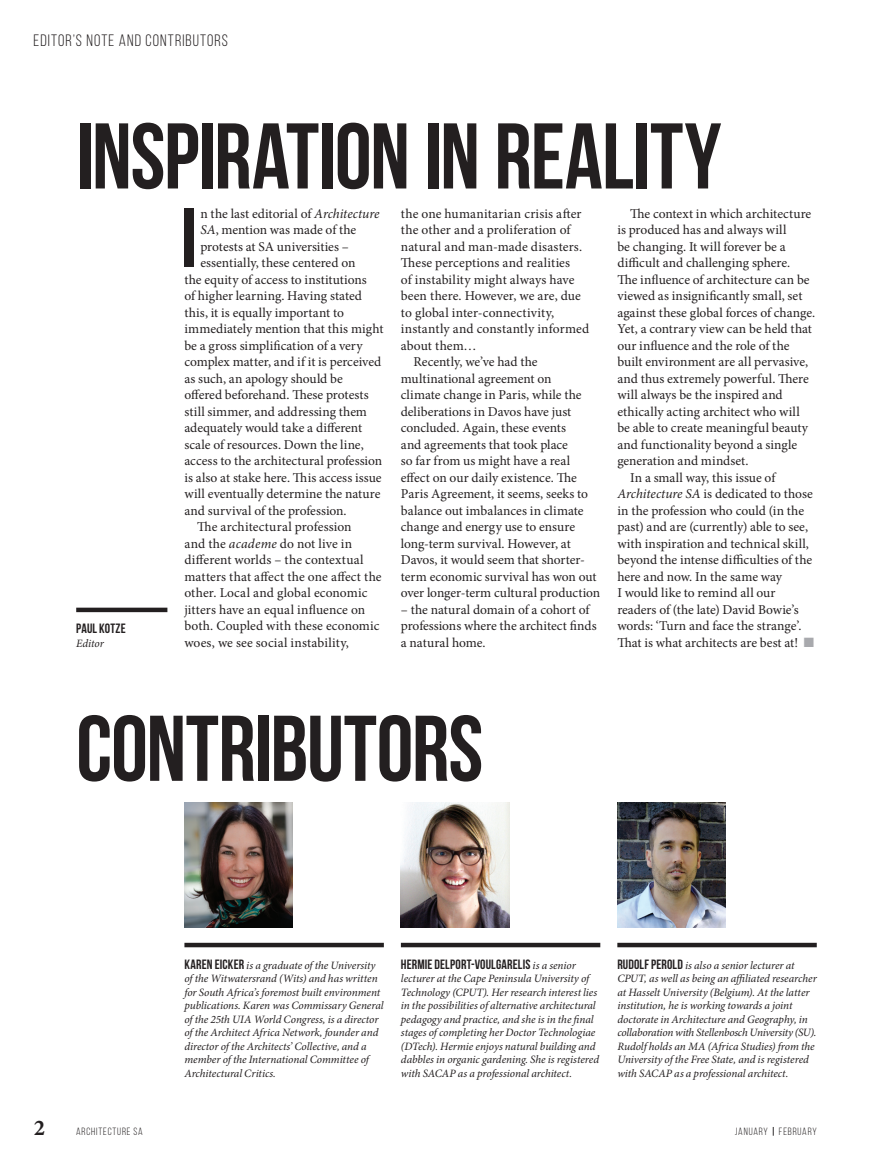
<style>
.page{position:relative;width:893px;height:1169px;background:#fff}
.page>*{position:absolute;margin:0;border:0;box-sizing:border-box;transform-origin:0 0}
.t1{font:700 93px "Bebas Neue";letter-spacing:-.01em;color:#231f20}
.t2{font:700 84.15px "Bebas Neue";color:#231f20}
.t3{font:700 22.5px "Minion Pro";color:#231f20}
.t4{font:16.5px "Bebas Neue";letter-spacing:.065em;color:#231f20}
.t5{font:13.5px/16.5px "Minion Pro";color:#231f20}
.t6{font:700 13.5px "Bebas Neue";letter-spacing:.01em;color:#231f20}
.t7{font:italic 11.25px/13.5px "Minion Pro";letter-spacing:-.005em;color:#231f20}
.t8{font:10.5px "Bebas Neue";letter-spacing:.08em;color:#231f20}
.s1{font-style:italic}
.s2{color:#a8a9ad}
.s3{font-family:"Bebas Neue";font-weight:700;font-style:normal;font-size:13.5px}
.s4{font-family:"Minion Pro";font-weight:400;font-style:italic;font-size:11.25px}
.s5{font-weight:700}
</style>
<div class="page">
<div style="left:76px;top:607px;width:91px;height:5px;background:#231f20"></div>
<div style="left:617px;top:942px;width:199px;height:5px;background:#231f20"></div>
<div style="left:401px;top:942px;width:199px;height:5px;background:#231f20"></div>
<div style="left:184px;top:942px;width:200px;height:5px;background:#231f20"></div>
<img style="left:617px;top:802px;width:108px;height:125px">
<img style="left:401px;top:802px;width:108px;height:125px">
<img style="left:184px;top:802px;width:108px;height:125px">
<p class="t4" style="left:34px;top:31px;width:196px">EDITOR’S NOTE AND CONTRIBUTORS</p>
<p class="t1" style="left:76px;top:105px;width:646px">INSPIRATION IN REALITY</p>
<p class="t6" style="left:76px;top:621px;width:51px">PAUL KOTZE</p>
<p class="t7" style="left:76px;top:636px;width:29px">Editor</p>
<p class="t2" style="left:181px;top:192px;width:18px">I</p>
<p class="t5" style="left:200px;top:205px;width:180px">n the last editorial of <span class="s1">Architecture</span></p>
<p class="t5" style="left:200px;top:222px;width:157px"><span class="s1">SA</span>, mention was made of the</p>
<p class="t5" style="left:200px;top:238px;width:150px">protests at SA universities –</p>
<p class="t5" style="left:200px;top:255px;width:156px">essentially, these centered on</p>
<p class="t5" style="left:184px;top:271px;width:184px">the equity of access to institutions</p>
<p class="t5" style="left:184px;top:288px;width:179px">of higher learning. Having stated</p>
<p class="t5" style="left:184px;top:304px;width:161px">this, it is equally important to</p>
<p class="t5" style="left:184px;top:321px;width:200px">immediately mention that this might</p>
<p class="t5" style="left:184px;top:337px;width:180px">be a gross simplification of a very</p>
<p class="t5" style="left:184px;top:354px;width:198px">complex matter, and if it is perceived</p>
<p class="t5" style="left:184px;top:370px;width:160px">as such, an apology should be</p>
<p class="t5" style="left:184px;top:387px;width:186px">offered beforehand. These protests</p>
<p class="t5" style="left:184px;top:403px;width:184px">still simmer, and addressing them</p>
<p class="t5" style="left:184px;top:420px;width:179px">adequately would take a different</p>
<p class="t5" style="left:184px;top:436px;width:181px">scale of resources. Down the line,</p>
<p class="t5" style="left:184px;top:453px;width:199px">access to the architectural profession</p>
<p class="t5" style="left:184px;top:469px;width:198px">is also at stake here. This access issue</p>
<p class="t5" style="left:184px;top:486px;width:197px">will eventually determine the nature</p>
<p class="t5" style="left:184px;top:502px;width:164px">and survival of the profession.</p>
<p class="t5" style="left:197px;top:519px;width:156px">The architectural profession</p>
<p class="t5" style="left:184px;top:535px;width:169px">and the <span class="s1">academe</span> do not live in</p>
<p class="t5" style="left:184px;top:552px;width:181px">different worlds – the contextual</p>
<p class="t5" style="left:184px;top:568px;width:199px">matters that affect the one affect the</p>
<p class="t5" style="left:184px;top:585px;width:184px">other. Local and global economic</p>
<p class="t5" style="left:184px;top:601px;width:182px">jitters have an equal influence on</p>
<p class="t5" style="left:184px;top:618px;width:196px">both. Coupled with these economic</p>
<p class="t5" style="left:184px;top:634px;width:166px">woes, we see social instability,</p>
<p class="t5" style="left:401px;top:205px;width:182px">the one humanitarian crisis after</p>
<p class="t5" style="left:401px;top:222px;width:171px">the other and a proliferation of</p>
<p class="t5" style="left:401px;top:238px;width:183px">natural and man-made disasters.</p>
<p class="t5" style="left:401px;top:255px;width:171px">These perceptions and realities</p>
<p class="t5" style="left:401px;top:271px;width:175px">of instability might always have</p>
<p class="t5" style="left:401px;top:288px;width:181px">been there. However, we are, due</p>
<p class="t5" style="left:401px;top:304px;width:155px">to global inter-connectivity,</p>
<p class="t5" style="left:401px;top:321px;width:190px">instantly and constantly informed</p>
<p class="t5" style="left:401px;top:337px;width:77px">about them…</p>
<p class="t5" style="left:413px;top:354px;width:125px">Recently, we’ve had the</p>
<p class="t5" style="left:401px;top:370px;width:152px">multinational agreement on</p>
<p class="t5" style="left:401px;top:387px;width:182px">climate change in Paris, while the</p>
<p class="t5" style="left:401px;top:403px;width:172px">deliberations in Davos have just</p>
<p class="t5" style="left:401px;top:420px;width:166px">concluded. Again, these events</p>
<p class="t5" style="left:401px;top:436px;width:168px">and agreements that took place</p>
<p class="t5" style="left:401px;top:453px;width:171px">so far from us might have a real</p>
<p class="t5" style="left:401px;top:469px;width:177px">effect on our daily existence. The</p>
<p class="t5" style="left:401px;top:486px;width:189px">Paris Agreement, it seems, seeks to</p>
<p class="t5" style="left:401px;top:502px;width:184px">balance out imbalances in climate</p>
<p class="t5" style="left:401px;top:519px;width:176px">change and energy use to ensure</p>
<p class="t5" style="left:401px;top:535px;width:171px">long-term survival. However, at</p>
<p class="t5" style="left:401px;top:552px;width:186px">Davos, it would seem that shorter-</p>
<p class="t5" style="left:401px;top:568px;width:197px">term economic survival has won out</p>
<p class="t5" style="left:401px;top:585px;width:201px">over longer-term cultural production</p>
<p class="t5" style="left:401px;top:601px;width:197px">– the natural domain of a cohort of professions where the architect finds a natural home.</p>
<p class="t5" style="left:630px;top:205px;width:183px">The context in which architecture</p>
<p class="t5" style="left:617px;top:222px;width:170px">is produced has and always will</p>
<p class="t5" style="left:617px;top:238px;width:170px">be changing. It will forever be a</p>
<p class="t5" style="left:617px;top:254px;width:174px">difficult and challenging sphere.</p>
<p class="t5" style="left:617px;top:271px;width:194px">The influence of architecture can be</p>
<p class="t5" style="left:617px;top:287px;width:186px">viewed as insignificantly small, set</p>
<p class="t5" style="left:617px;top:304px;width:199px">against these global forces of change.</p>
<p class="t5" style="left:617px;top:320px;width:196px">Yet, a contrary view can be held that</p>
<p class="t5" style="left:617px;top:337px;width:174px">our influence and the role of the</p>
<p class="t5" style="left:617px;top:353px;width:192px">built environment are all pervasive,</p>
<p class="t5" style="left:617px;top:370px;width:193px">and thus extremely powerful. There</p>
<p class="t5" style="left:617px;top:386px;width:167px">will always be the inspired and</p>
<p class="t5" style="left:617px;top:403px;width:184px">ethically acting architect who will</p>
<p class="t5" style="left:617px;top:419px;width:192px">be able to create meaningful beauty</p>
<p class="t5" style="left:617px;top:436px;width:181px">and functionality beyond a single</p>
<p class="t5" style="left:617px;top:452px;width:133px">generation and mindset.</p>
<p class="t5" style="left:630px;top:469px;width:147px">In a small way, this issue of</p>
<p class="t5" style="left:617px;top:485px;width:197px"><span class="s1">Architecture SA</span> is dedicated to those</p>
<p class="t5" style="left:617px;top:502px;width:188px">in the profession who could (in the</p>
<p class="t5" style="left:617px;top:518px;width:192px">past) and are (currently) able to see,</p>
<p class="t5" style="left:617px;top:535px;width:193px">with inspiration and technical skill,</p>
<p class="t5" style="left:617px;top:551px;width:196px">beyond the intense difficulties of the</p>
<p class="t5" style="left:617px;top:568px;width:166px">here and now. In the same way</p>
<p class="t5" style="left:617px;top:584px;width:160px">I would like to remind all our</p>
<p class="t5" style="left:617px;top:601px;width:183px">readers of (the late) David Bowie’s</p>
<p class="t5" style="left:617px;top:617px;width:186px">words: ‘Turn and face the strange’.</p>
<p class="t5" style="left:617px;top:634px;width:198px">That is what architects are best at! <span class="s2">■</span></p>
<p class="t1" style="left:76px;top:697px;width:408px">CONTRIBUTORS</p>
<p class="t7" style="left:184px;top:958px;width:201px"><span class="s3">KAREN EICKER</span> is a graduate of the University of the Witwatersrand (Wits) and has written for South Africa’s foremost built environment publications. Karen was Commissary General of the 25th UIA World Congress, is a director of the Architect Africa Network, founder and director of the Architects’ Collective, and a member of the International Committee of Architectural Critics.</p>
<p class="t6" style="left:401px;top:956px;width:176px">HERMIE DELPORT-VOULGARELIS <span class="s4">is a senior</span></p>
<p class="t7" style="left:401px;top:971px;width:200px">lecturer at the Cape Peninsula University of Technology (CPUT). Her research interest lies in the possibilities of alternative architectural pedagogy and practice, and she is in the final stages of completing her Doctor Technologiae (DTech). Hermie enjoys natural building and dabbles in organic gardening. She is registered with SACAP as a professional architect.</p>
<p class="t7" style="left:617px;top:958px;width:201px"><span class="s3">RUDOLF PEROLD</span> is also a senior lecturer at CPUT, as well as being an affiliated researcher at Hasselt University (Belgium). At the latter institution, he is working towards a joint doctorate in Architecture and Geography, in collaboration with Stellenbosch University (SU).<br>Rudolf holds an MA (Africa Studies) from the University of the Free State, and is registered with SACAP as a professional architect.</p>
<p class="t3" style="left:34px;top:1112px;width:13px">2</p>
<p class="t8" style="left:76px;top:1126px;width:68px">ARCHITECTURE SA</p>
<p class="t8" style="left:734px;top:1126px;width:83px">JANUARY <span class="s5">|</span> FEBRUARY</p>
</div>
